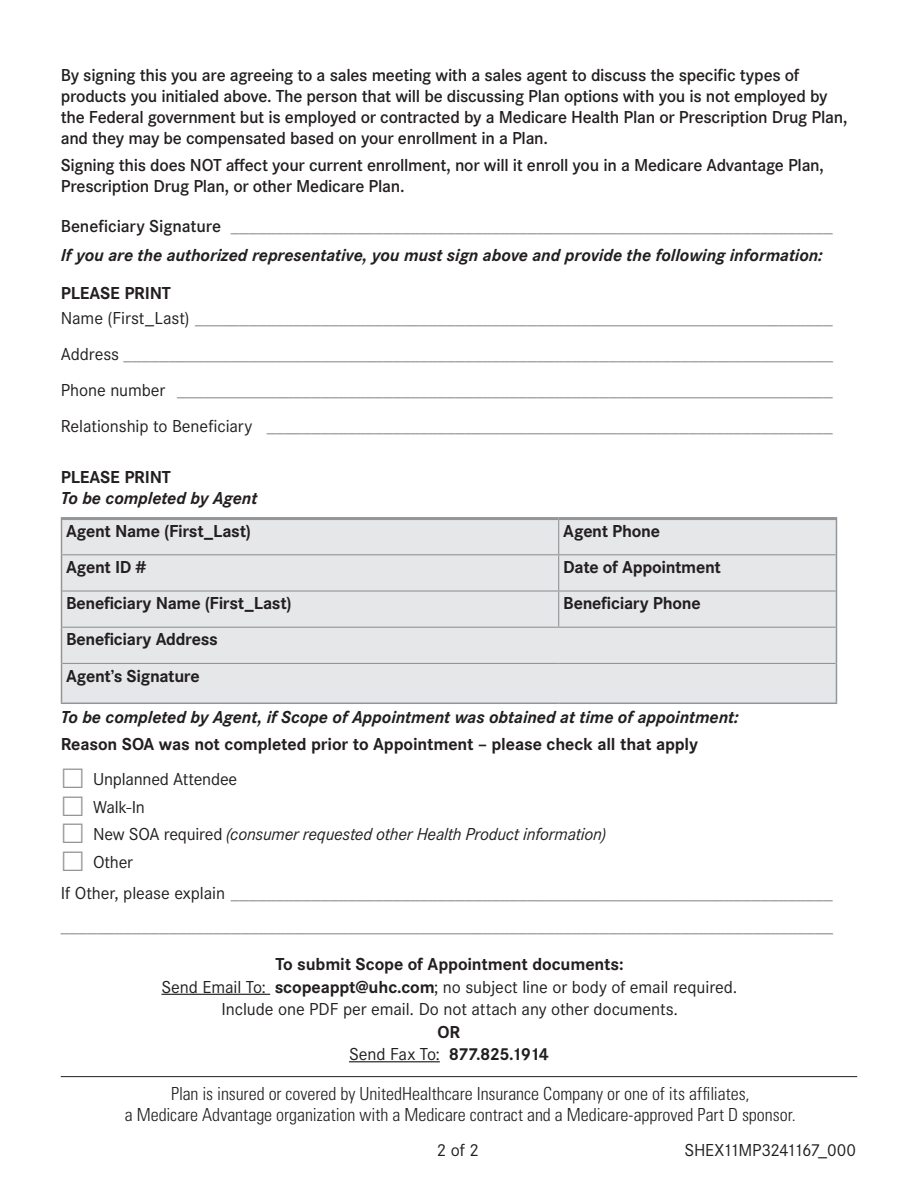
<style>
.page{position:relative;width:918px;height:1188px;background:#fff}
.page>*{position:absolute;margin:0;border:0;box-sizing:border-box;transform-origin:0 0}
.t1{font:18px/36px "Corporate S";letter-spacing:-.005em;color:#939598}
.t2{font:600 18px/21px "Corporate S";letter-spacing:-.015em;color:#231f20}
.t3{font:italic 700 18px/29.2px "Corporate S";letter-spacing:-.005em;color:#231f20}
.t4{font:700 18px/36.2px "Corporate S";letter-spacing:-.015em;color:#231f20}
.t5{font:300 condensed 18px/21px "Univers LT Std";color:#231f20;text-align:center}
.t6{font:18px/22.5px "Corporate S";letter-spacing:-.005em;color:#231f20;text-align:center}
.t7{font:italic 18px/27.8px "Corporate S";letter-spacing:-.015em;color:#231f20}
.t8{font:700 18px/22.5px "Corporate S";letter-spacing:-.045em;color:#231f20;text-align:center}
.t9{font:18px "Corporate S";letter-spacing:-.045em;color:#231f20}
.s1{font-weight:600;font-style:normal}
.s2{font-weight:400;font-style:normal;color:#939598}
.s3{font-weight:700;color:#231f20}
.s4{color:#231f20}
.s5{font-style:normal}
.s6{font-weight:700}
.s7{font-weight:400}
</style>
<div class="page">
<div style="left:62px;top:520px;width:774px;height:183px;background:#e6e7e9"></div>
<hr style="left:558px;top:520px;width:1px;height:34px;background:#939598">
<hr style="left:62px;top:554px;width:497px;height:1px;background:#939598">
<hr style="left:559px;top:554px;width:277px;height:1px;background:#939598">
<hr style="left:558px;top:555px;width:1px;height:35px;background:#939598">
<hr style="left:62px;top:590px;width:497px;height:2px;background:#939598">
<hr style="left:559px;top:590px;width:277px;height:2px;background:#939598">
<hr style="left:558px;top:592px;width:1px;height:35px;background:#939598">
<hr style="left:62px;top:627px;width:497px;height:1px;background:#939598">
<hr style="left:559px;top:627px;width:277px;height:1px;background:#939598">
<hr style="left:62px;top:663px;width:497px;height:1px;background:#939598">
<hr style="left:559px;top:663px;width:277px;height:1px;background:#939598">
<hr style="left:61px;top:517px;width:498px;height:3px;background:#939598">
<hr style="left:559px;top:517px;width:278px;height:3px;background:#939598">
<hr style="left:61px;top:520px;width:1px;height:35px;background:#939598">
<hr style="left:836px;top:520px;width:1px;height:35px;background:#939598">
<hr style="left:61px;top:555px;width:1px;height:36px;background:#939598">
<hr style="left:836px;top:555px;width:1px;height:36px;background:#939598">
<hr style="left:61px;top:591px;width:1px;height:36px;background:#939598">
<hr style="left:836px;top:591px;width:1px;height:36px;background:#939598">
<hr style="left:61px;top:627px;width:1px;height:36px;background:#939598">
<hr style="left:836px;top:627px;width:1px;height:36px;background:#939598">
<hr style="left:61px;top:663px;width:1px;height:40px;background:#939598">
<hr style="left:836px;top:663px;width:1px;height:40px;background:#939598">
<hr style="left:61px;top:703px;width:498px;height:1px;background:#939598">
<hr style="left:559px;top:703px;width:278px;height:1px;background:#939598">
<hr style="left:61px;top:1076px;width:796px;height:1px;background:#231f20">
<hr style="left:162px;top:994px;width:108px;height:1px;background:#231f20">
<hr style="left:349px;top:1061px;width:91px;height:1px;background:#231f20">
<p class="t2" style="left:61px;top:64px;width:788px">By signing this you are agreeing to a sales meeting with a sales agent to discuss the specific types of products you initialed above. The person that will be discussing Plan options with you is not employed by the Federal government but is employed or contracted by a Medicare Health Plan or Prescription Drug Plan, and they may be compensated based on your enrollment in a Plan.</p>
<p class="t2" style="left:61px;top:155px;width:765px">Signing this does NOT affect your current enrollment, nor will it enroll you in a Medicare Advantage Plan,<br>Prescription Drug Plan, or other Medicare Plan.</p>
<p class="t3" style="left:61px;top:212px;width:774px"><span class="s1">Beneficiary Signature</span> <span class="s2">___________________________________________________________________<br></span>If you are the authorized representative, you must sign above and provide the following information:</p>
<p class="t1" style="left:61px;top:280px;width:774px;line-height:25.5px"><span class="s3">PLEASE PRINT<br></span><span class="s4">Name (First_Last)</span> _______________________________________________________________________</p>
<p class="t1" style="left:61px;top:336px;width:774px;text-align:justify"><span class="s4">Address</span> _______________________________________________________________________________ <span class="s4">Phone number</span> _________________________________________________________________________ <span class="s4">Relationship to Beneficiary</span> _______________________________________________________________</p>
<p class="t4" style="left:61px;top:459px;width:112px">PLEASE PRINT</p>
<p class="t3" style="left:61px;top:484px;width:198px">To be completed by Agent</p>
<p class="t4" style="left:66px;top:513px;width:186px">Agent Name (First_Last)</p>
<p class="t4" style="left:563px;top:513px;width:98px">Agent Phone</p>
<p class="t4" style="left:66px;top:549px;width:82px">Agent ID #</p>
<p class="t4" style="left:563px;top:549px;width:159px">Date of Appointment</p>
<p class="t4" style="left:66px;top:586px;width:227px">Beneficiary Name (First_Last)</p>
<p class="t4" style="left:563px;top:586px;width:139px">Beneficiary Phone</p>
<p class="t4" style="left:66px;top:622px;width:153px">Beneficiary Address<br>Agent’s Signature</p>
<p class="t3" style="left:61px;top:703px;width:679px">To be completed by Agent, if Scope of Appointment was obtained at time of appointment:</p>
<p class="t4" style="left:61px;top:727px;width:639px">Reason SOA was not completed prior to Appointment – please check all that apply</p>
<p class="t7" style="left:93px;top:765px;width:515px"><span class="s5">Unplanned Attendee<br>Walk-In<br>New SOA required</span> (consumer requested other Health Product information)<br><span class="s5">Other</span></p>
<p class="t1" style="left:61px;top:876px;width:774px;line-height:33px"><span class="s4">If Other, please explain</span> ___________________________________________________________________ ______________________________________________________________________________________</p>
<p class="t6" style="left:162px;top:953px;width:578px"><span class="s6">To submit Scope of Appointment documents:<br></span>Send Email To: <span class="s6">scopeappt@uhc.com</span>; no subject line or body of email required.<br>Include one PDF per email. Do not attach any other documents.</p>
<p class="t8" style="left:349px;top:1021px;width:202px">OR<br><span class="s7">Send Fax To:</span> 877.825.1914</p>
<p class="t5" style="left:125px;top:1083px;width:673px">Plan is insured or covered by UnitedHealthcare Insurance Company or one of its affiliates,<br>a Medicare Advantage organization with a Medicare contract and a Medicare-approved Part D sponsor.</p>
<p class="t6" style="left:437px;top:1139px;width:44px">2 of 2</p>
<p class="t9" style="left:684px;top:1140px;width:173px">SHEX11MP3241167_000</p>
</div>
